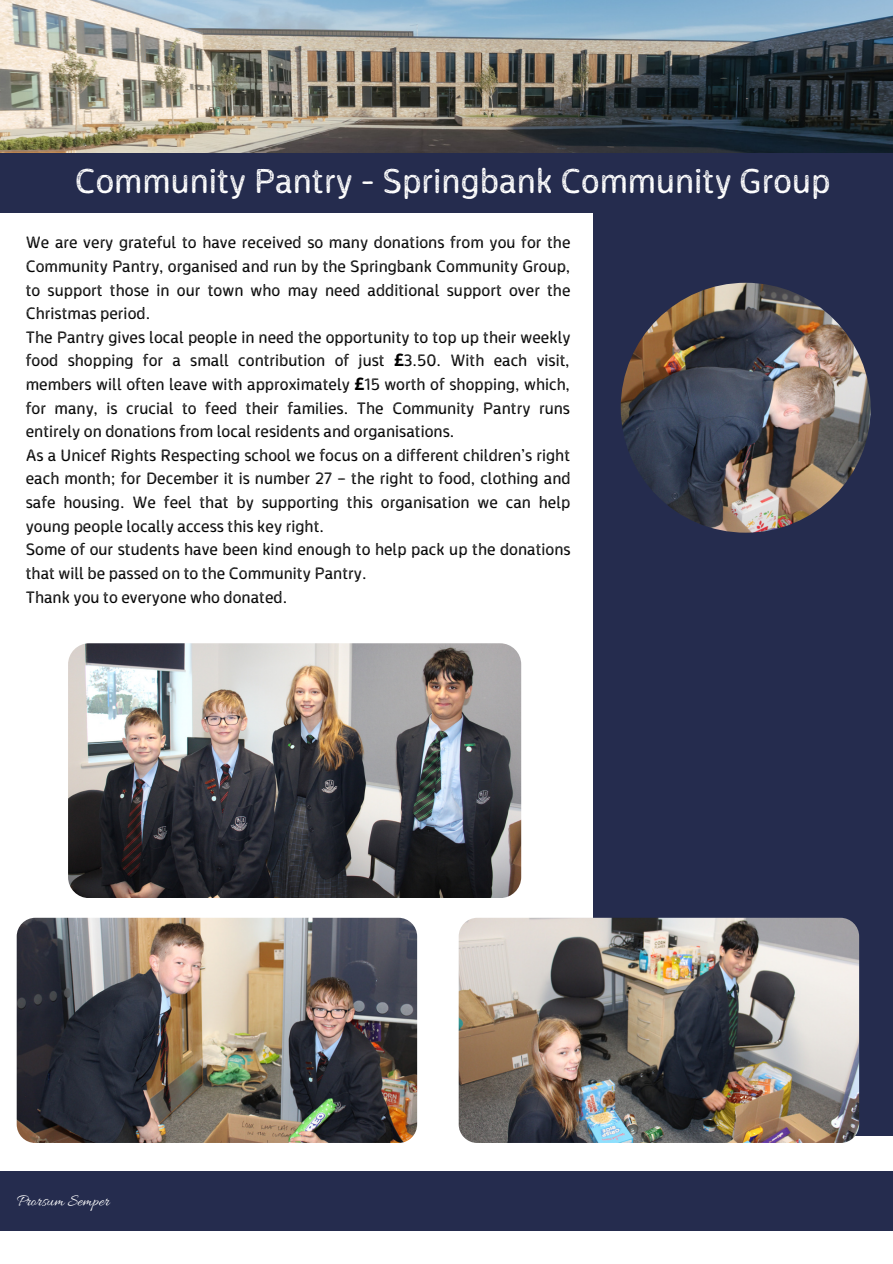
<style>
.page{position:relative;width:893px;height:1264px;background:#fff}
.page>*{position:absolute;margin:0;border:0;box-sizing:border-box;transform-origin:0 0}
.t1{font:36px "Ossem Rust";color:#fefefe}
.t2{font:17.25px/23.5px "Ossem Rust";color:#000}
.t3{font:16.65px "Allura";color:#fff}
.s1{font-family:"Noto Sans";font-weight:700}
</style>
<div class="page">
<div style="left:0;top:1171px;width:892px;height:59px;background:#252c4e"></div>
<div style="left:593px;top:111px;width:299px;height:1025px;background:#252c4e"></div>
<img style="left:0;top:0;width:892px;height:152px">
<div style="left:0;top:153px;width:892px;height:59px;background:#252c4e"></div>
<img style="left:68px;top:643px;width:453px;height:254px;border-radius:21px">
<img style="left:458px;top:917px;width:401px;height:225px;border-radius:19px">
<img style="left:620px;top:283px;width:250px;height:249px;border-radius:50%">
<img style="left:17px;top:917px;width:400px;height:225px;border-radius:19px">
<h1 class="t1" style="left:75px;top:160px;width:757px">Community Pantry - Springbank Community Group</h1>
<p class="t2" style="left:26px;top:231px;width:546px">We are very grateful to have received so many donations from you for the Community Pantry, organised and run by the Springbank Community Group, to support those in our town who may need additional support over the Christmas period.<br>The Pantry gives local people in need the opportunity to top up their weekly food shopping for a small contribution of just <span class="s1">£</span>3.50. With each visit, members will often leave with approximately <span class="s1">£</span>15 worth of shopping, which, for many, is crucial to feed their families. The Community Pantry runs entirely on donations from local residents and organisations.<br>As a Unicef Rights Respecting school we focus on a different children’s right each month; for December it is number 27 – the right to food, clothing and safe housing. We feel that by supporting this organisation we can help young people locally access this key right.<br>Some of our students have been kind enough to help pack up the donations that will be passed on to the Community Pantry.<br>Thank you to everyone who donated.</p>
<p class="t3" style="left:17px;top:1191px;width:94px">Prorsum Semper</p>
</div>
